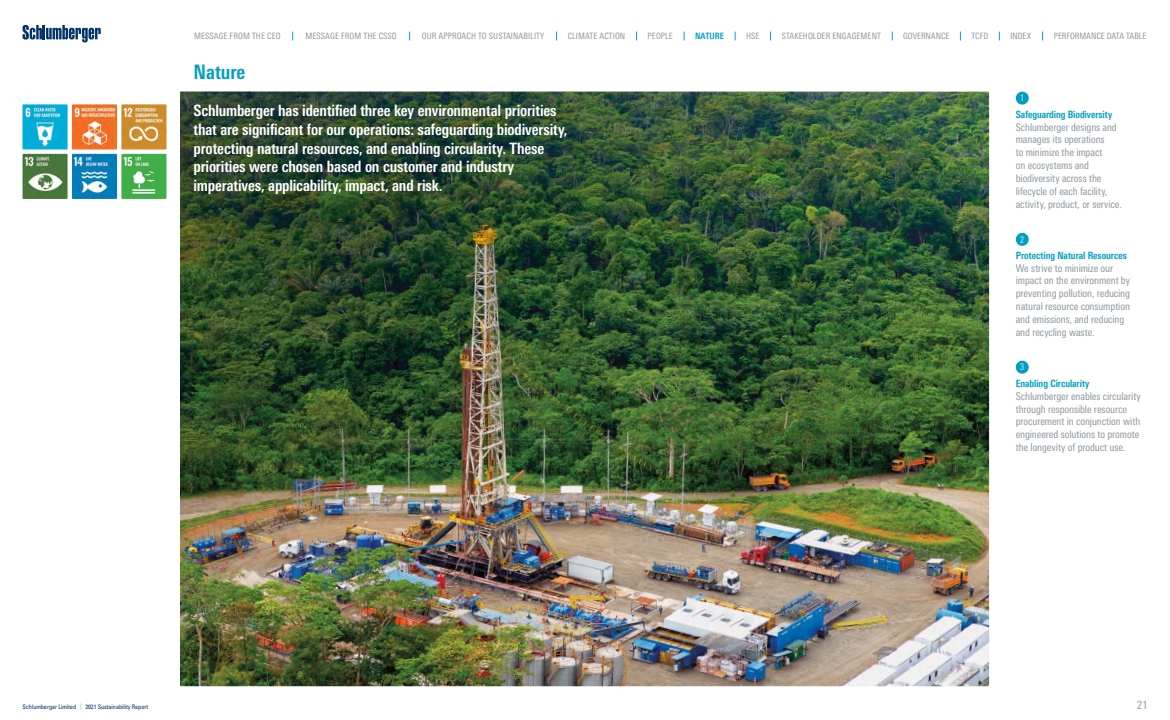
<style>
.page{position:relative;width:1170px;height:720px;background:#fff}
.page>*{position:absolute;margin:0;border:0;box-sizing:border-box;transform-origin:0 0}
.t1{font:700 condensed 20px "Univers Next Pro";color:#009fc2}
.t2{font:700 condensed 15.62px/18.8px "Univers Next Pro";letter-spacing:-.01em;color:#fff}
.t3{font:condensed 11.25px "Univers Next Pro";color:#8e979d}
.t4{font:condensed 10.62px/12.8px "Univers Next Pro";letter-spacing:-.01em;color:#8e979d}
.t5{font:700 condensed 10px "Univers Next Pro";letter-spacing:-.005em;color:#009fc2}
.t6{font:300 condensed 9px "Univers Next Pro";color:#fff}
.t7{font:condensed 8.75px "Univers Next Pro";letter-spacing:.01em;color:#8e979d}
.t8{font:condensed 8.75px "Univers Next Pro";letter-spacing:-.01em;color:#8e979d}
.t9{font:700 condensed 8.75px "Univers Next Pro";letter-spacing:.01em;color:#009fc2}
.t10{font:condensed 6.25px "Univers";letter-spacing:-.01em;color:#036}
.s1{color:#8e979d}
</style>
<div class="page">
<img style="left:180px;top:92px;width:809px;height:594px">
<img style="left:22px;top:104px;width:46px;height:45px">
<img style="left:72px;top:104px;width:45px;height:45px">
<img style="left:72px;top:154px;width:45px;height:45px">
<img style="left:121px;top:154px;width:45px;height:45px">
<img style="left:121px;top:104px;width:45px;height:45px">
<div style="left:1016px;top:92px;width:13px;height:13px;background:#009fc2;border-radius:50%"></div>
<div style="left:1016px;top:233px;width:13px;height:13px;background:#009fc2;border-radius:50%"></div>
<div style="left:1016px;top:361px;width:13px;height:13px;background:#009fc2;border-radius:50%"></div>
<img style="left:22px;top:154px;width:46px;height:45px">
<svg style="left:22px;top:25px;width:79px;height:17px"></svg>
<p class="t7" style="left:194px;top:31px;width:88px">MESSAGE FROM THE CEO</p>
<p class="t7" style="left:306px;top:31px;width:93px">MESSAGE FROM THE CSSO</p>
<p class="t7" style="left:422px;top:31px;width:124px">OUR APPROACH TO SUSTAINABILITY</p>
<p class="t7" style="left:568px;top:31px;width:59px">CLIMATE ACTION</p>
<p class="t7" style="left:648px;top:31px;width:27px">PEOPLE</p>
<p class="t9" style="left:695px;top:31px;width:31px">NATURE</p>
<p class="t7" style="left:746px;top:31px;width:15px">HSE</p>
<p class="t7" style="left:782px;top:31px;width:101px">STAKEHOLDER ENGAGEMENT</p>
<p class="t7" style="left:903px;top:31px;width:48px">GOVERNANCE</p>
<p class="t7" style="left:971px;top:31px;width:18px">TCFD</p>
<p class="t7" style="left:1011px;top:31px;width:22px">INDEX</p>
<p class="t8" style="left:1054px;top:31px;width:94px">PERFORMANCE DATA TABLE</p>
<h1 class="t1" style="left:194px;top:60px;width:53px">Nature</h1>
<p class="t2" style="left:194px;top:101px;width:376px">Schlumberger has identified three key environmental priorities that are significant for our operations: safeguarding biodiversity, protecting natural resources, and enabling circularity. These priorities were chosen based on customer and industry imperatives, applicability, impact, and risk.</p>
<p class="t5" style="left:1016px;top:108px;width:98px">Safeguarding Biodiversity</p>
<p class="t6" style="left:1020px;top:93px;width:5px">1</p>
<p class="t4" style="left:1016px;top:120px;width:108px">Schlumberger designs and manages its operations<br>to minimize the impact<br>on ecosystems and biodiversity across the lifecycle of each facility, activity, product, or service.</p>
<p class="t6" style="left:1020px;top:234px;width:5px">2</p>
<p class="t5" style="left:1016px;top:249px;width:113px">Protecting Natural Resources</p>
<p class="t4" style="left:1016px;top:261px;width:116px">We strive to minimize our impact on the environment by preventing pollution, reducing natural resource consumption and emissions, and reducing and recycling waste.</p>
<p class="t6" style="left:1020px;top:362px;width:5px">3</p>
<p class="t5" style="left:1016px;top:377px;width:75px">Enabling Circularity</p>
<p class="t4" style="left:1016px;top:389px;width:127px">Schlumberger enables circularity through responsible resource procurement in conjunction with engineered solutions to promote the longevity of product use.</p>
<p class="t10" style="left:22px;top:702px;width:127px">Schlumberger Limited <span class="s1">|</span> 2021 Sustainability Report</p>
<p class="t3" style="left:1137px;top:698px;width:12px">21</p>
</div>
